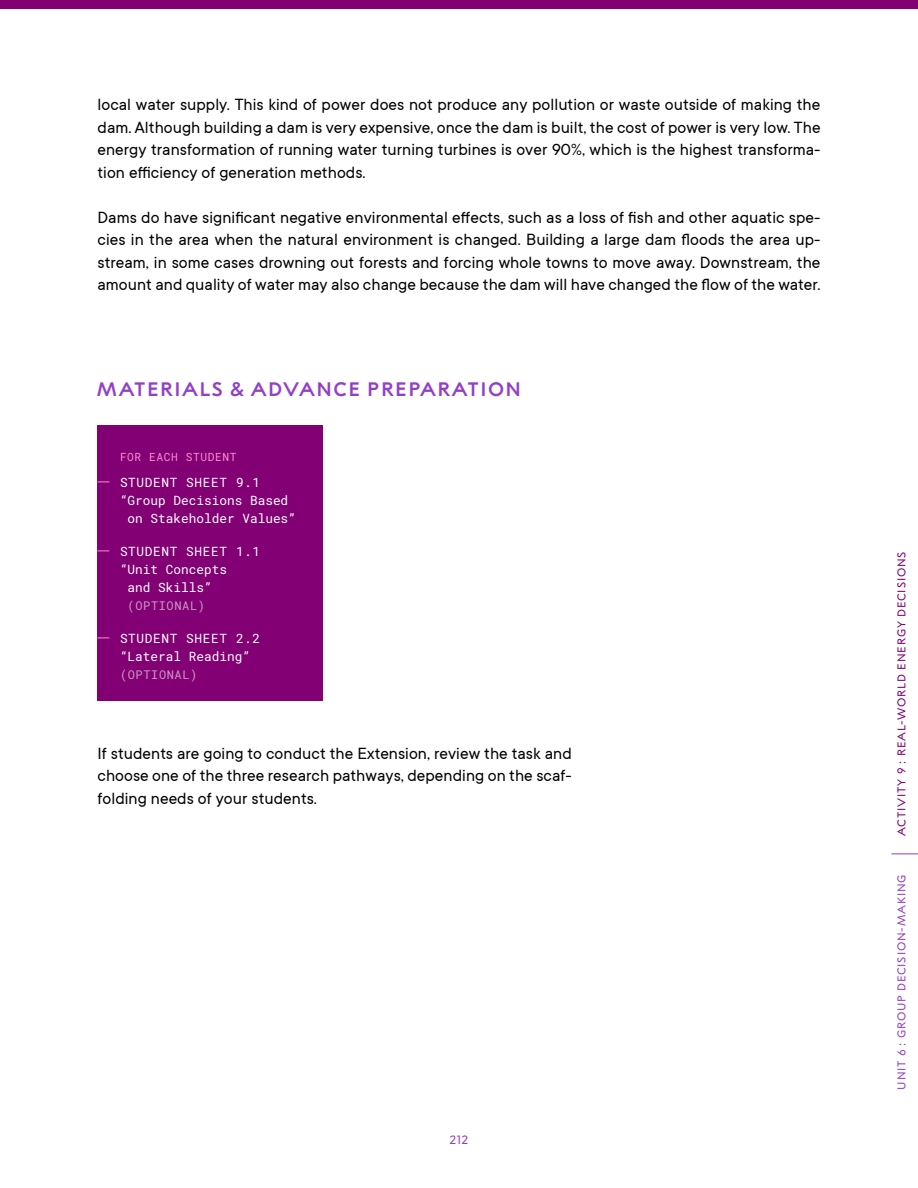
<style>
.page{position:relative;width:918px;height:1188px;background:#fff}
.page>*{position:absolute;margin:0;border:0;box-sizing:border-box;transform-origin:0 0}
.section_header{font:700 19.5px "Alfred Sans";letter-spacing:.075em;color:#923fc9}
.body_copy_paragraph{font:18px/22.5px "TT Commons";letter-spacing:.005em;color:#000;text-align:justify}
.t1{font:12.75px/18px "Roboto Mono";color:#fff}
.t2{font:12.75px "Roboto Mono";letter-spacing:.05em;color:#fff}
.t3{font:12px "Roboto Mono";letter-spacing:.05em;color:#cd99c7}
.t4{font:12px "Alfred Sans";color:#923fc9}
.t5{font:11.25px "Alfred Sans";letter-spacing:.075em;color:#820073}
.t6{font:11.25px "Alfred Sans";letter-spacing:.075em;color:#923fc9}
.t7{font:11.25px "Roboto Mono";letter-spacing:.05em;color:#ff8cd3}
</style>
<div class="page">
<svg style="left:892px;top:854px;width:26px;height:1px"></svg>
<div style="left:0;top:0;width:918px;height:8px;background:#820073"></div>
<div style="left:98px;top:425px;width:225px;height:276px;background:#820073"></div>
<p class="body_copy_paragraph" style="left:98px;top:93px;width:725px">local water supply. This kind of power does not produce any pollution or waste outside of making the dam. Although building a dam is very expensive, once the dam is built, the cost of power is very low. The energy transformation of running water turning turbines is over 90%, which is the highest transforma&shy;tion efficiency of generation methods.</p>
<p class="body_copy_paragraph" style="left:98px;top:206px;width:725px">Dams do have significant negative environmental effects, such as a loss of fish and other aquatic spe&shy;cies in the area when the natural environment is changed. Building a large dam floods the area up&shy;stream, in some cases drowning out forests and forcing whole towns to move away. Downstream, the amount and quality of water may also change because the dam will have changed the flow of the water.</p>
<p class="section_header" style="left:97px;top:378px;width:426px">MATERIALS &amp; ADVANCE PREPARATION</p>
<p class="t7" style="left:120px;top:449px;width:118px">FOR EACH STUDENT</p>
<p class="t2" style="left:120px;top:473px;width:142px">STUDENT SHEET 9.1</p>
<p class="t1" style="left:120px;top:491px;width:170px">“Group Decisions Based</p>
<p class="t1" style="left:128px;top:509px;width:170px">on Stakeholder Values”</p>
<p class="t2" style="left:120px;top:542px;width:142px">STUDENT SHEET 1.1</p>
<p class="t1" style="left:120px;top:560px;width:109px">“Unit Concepts</p>
<p class="t1" style="left:128px;top:578px;width:86px">and Skills”</p>
<p class="t3" style="left:128px;top:597px;width:79px">(OPTIONAL)</p>
<p class="t1" style="left:120px;top:629px;width:142px">STUDENT SHEET 2.2 “Lateral Reading”</p>
<p class="t3" style="left:120px;top:666px;width:79px">(OPTIONAL)</p>
<p class="body_copy_paragraph" style="left:98px;top:742px;width:476px">If students are going to conduct the Extension, review the task and choose one of the three research pathways, depending on the scaf&shy;folding needs of your students.</p>
<p class="t4" style="left:449px;top:1133px;width:21px">212</p>
<p class="t5" style="left:895px;top:836px;width:287px;rotate:-90deg">ACTIVITY 9 : REAL-WORLD ENERGY DECISIONS</p>
<p class="t6" style="left:895px;top:1090px;width:217px;rotate:-90deg">UNIT 6 : GROUP DECISION-MAKING</p>
</div>
